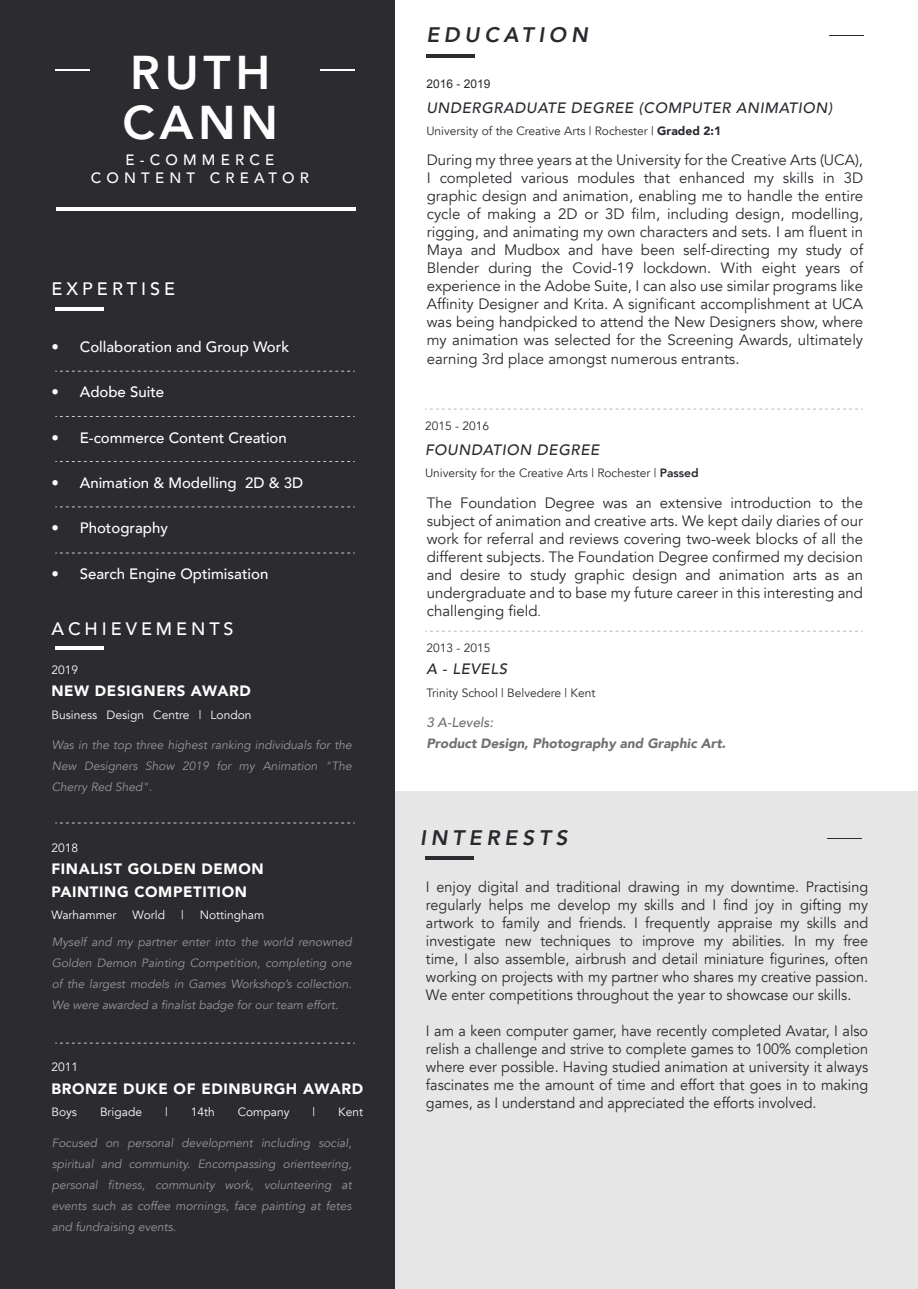
<style>
.page{position:relative;width:918px;height:1289px;background:#fff}
.page>*{position:absolute;margin:0;border:0;box-sizing:border-box;transform-origin:0 0}
.t1{font:800 47.25px/50.1px "Avenir";letter-spacing:.1em;color:#fff}
.t2{font:italic 800 21px "Avenir";letter-spacing:.225em;color:#2a292f}
.t3{font:500 18px "Avenir";letter-spacing:.22em;color:#fff}
.t4{font:15px/18px "Avenir";color:#2a292f;text-align:justify}
.t5{font:15px/18px "Avenir";color:#2a292f;text-align:justify;scale:.96 1}
.t6{font:500 15px "Avenir";color:#fff}
.t7{font:900 15px/22.5px "Avenir";letter-spacing:.04em;color:#fff}
.t8{font:italic 500 15px "Avenir";letter-spacing:.04em;color:#2a292f}
.t9{font:500 15px/17.7px "Avenir";letter-spacing:.345em;color:#fff;text-align:center}
.t10{font:italic 900 13.5px "Avenir";color:#706f74}
.t11{font:italic 500 13.5px "Avenir";color:#706f74}
.t12{font:italic 12px/21px "Avenir";color:#97969a;text-align:justify}
.t13{font:12px "Avenir";color:#2a292f}
.t14{font:12px "Avenir";color:#fff}
.t15{font:12px "Arial";color:#2a292f}
.s1{font-weight:900}
.s2{font-weight:800}
.s3{font-size:12px}
</style>
<div class="page">
<div style="left:0;top:792px;width:918px;height:496px;background:#e6e6e6"></div>
<hr style="left:426px;top:54px;width:49px;height:3px;background:#2b2b30">
<hr style="left:829px;top:35px;width:35px;height:1px;background:#2b2b30">
<svg style="left:425px;top:409px;width:438px;height:1px"></svg>
<svg style="left:425px;top:631px;width:438px;height:1px"></svg>
<div style="left:0;top:0;width:394px;height:1288px;background:#2b2b30"></div>
<hr style="left:56px;top:207px;width:299px;height:4px;background:#fff">
<hr style="left:55px;top:69px;width:35px;height:1px;background:#fff">
<hr style="left:320px;top:69px;width:34px;height:1px;background:#fff">
<hr style="left:55px;top:307px;width:48px;height:3px;background:#fff">
<hr style="left:55px;top:646px;width:48px;height:3px;background:#fff">
<svg style="left:55px;top:371px;width:300px;height:1px"></svg>
<svg style="left:55px;top:416px;width:300px;height:1px"></svg>
<svg style="left:55px;top:461px;width:300px;height:1px"></svg>
<svg style="left:55px;top:506px;width:300px;height:1px"></svg>
<svg style="left:55px;top:552px;width:300px;height:1px"></svg>
<svg style="left:55px;top:822px;width:300px;height:1px"></svg>
<svg style="left:55px;top:1042px;width:300px;height:1px"></svg>
<hr style="left:425px;top:856px;width:49px;height:4px;background:#2b2b30">
<hr style="left:828px;top:838px;width:34px;height:1px;background:#2b2b30">
<h1 class="t1" style="left:122px;top:48px;width:157px">RUTH<br>CANN</h1>
<p class="t9" style="left:91px;top:151px;width:220px">E-COMMERCE<br>CONTENT CREATOR</p>
<p class="t3" style="left:52px;top:277px;width:125px">EXPERTISE</p>
<p class="t6" style="left:51px;top:337px;width:239px">• Collaboration and Group Work</p>
<p class="t6" style="left:51px;top:382px;width:114px">• Adobe Suite</p>
<p class="t6" style="left:51px;top:428px;width:237px">• E-commerce Content Creation</p>
<p class="t6" style="left:51px;top:473px;width:253px">• Animation &amp; Modelling 2D &amp; 3D</p>
<p class="t6" style="left:51px;top:518px;width:118px">• Photography</p>
<p class="t6" style="left:51px;top:564px;width:218px">• Search Engine Optimisation</p>
<p class="t3" style="left:51px;top:617px;width:184px">ACHIEVEMENTS</p>
<p class="t14" style="left:51px;top:661px;width:28px">2019</p>
<p class="t7" style="left:51px;top:680px;width:201px">NEW DESIGNERS AWARD</p>
<p class="t14" style="left:51px;top:706px;width:202px">Business Design Centre | London</p>
<p class="t12" style="left:52px;top:734px;width:301px">Was in the top three highest ranking individuals for the New Designers Show 2019 for my Animation "The Cherry Red Shed".</p>
<p class="t14" style="left:51px;top:839px;width:28px">2018</p>
<p class="t7" style="left:51px;top:858px;width:214px">FINALIST GOLDEN DEMON<br>PAINTING COMPETITION</p>
<p class="t14" style="left:51px;top:907px;width:67px">Warhammer</p>
<p class="t14" style="left:133px;top:907px;width:34px">World</p>
<p class="t14" style="left:181px;top:907px;width:4px">|</p>
<p class="t14" style="left:200px;top:907px;width:66px">Nottingham</p>
<p class="t12" style="left:52px;top:931px;width:301px">Myself and my partner enter into the world renowned Golden Demon Painting Competition, completing one of the largest models in Games Workshop’s collection.<br>We were awarded a finalist badge for our team effort.</p>
<p class="t14" style="left:51px;top:1059px;width:28px">2011</p>
<p class="t7" style="left:51px;top:1077px;width:313px">BRONZE DUKE OF EDINBURGH AWARD</p>
<p class="t14" style="left:51px;top:1104px;width:27px">Boys</p>
<p class="t14" style="left:100px;top:1104px;width:43px">Brigade</p>
<p class="t14" style="left:165px;top:1104px;width:4px">|</p>
<p class="t14" style="left:191px;top:1104px;width:26px">14th</p>
<p class="t14" style="left:238px;top:1104px;width:53px">Company</p>
<p class="t14" style="left:313px;top:1104px;width:4px">|</p>
<p class="t14" style="left:338px;top:1104px;width:26px">Kent</p>
<p class="t12" style="left:52px;top:1132px;width:301px">Focused on personal development including social, spiritual and community. Encompassing orienteering, personal fitness, community work, volunteering at events such as coffee mornings, face painting at fetes and fundraising events.</p>
<h2 class="t2" style="left:426px;top:21px;width:163px">EDUCATION</h2>
<p class="t15" style="left:426px;top:79px;width:66px">2016 - 2019</p>
<p class="t8" style="left:426px;top:98px;width:407px">UNDERGRADUATE DEGREE (COMPUTER ANIMATION)</p>
<p class="t13" style="left:426px;top:123px;width:296px">University of the Creative Arts | Rochester | <span class="s1">Graded 2:1</span></p>
<p class="t4" style="left:427px;top:151px;width:438px">During my three years at the University for the Creative Arts (UCA), I completed various modules that enhanced my skills in 3D graphic design and animation, enabling me to handle the entire cycle of making a 2D or 3D film, including design, modelling, rigging, and animating my own characters and sets. I am fluent in Maya and Mudbox and have been self-directing my study of Blender during the Covid-19 lockdown. With eight years of experience in the Adobe Suite, I can also use similar programs like Affinity Designer and Krita. A significant accomplishment at UCA was being handpicked to attend the New Designers show, where my animation was selected for the Screening Awards, ultimately earning 3rd place amongst numerous entrants.</p>
<p class="t13" style="left:425px;top:418px;width:66px">2015 - 2016</p>
<p class="t8" style="left:425px;top:440px;width:176px">FOUNDATION DEGREE</p>
<p class="t13" style="left:425px;top:465px;width:275px">University for the Creative Arts | Rochester | <span class="s2">Passed</span></p>
<p class="t4" style="left:427px;top:494px;width:438px">The Foundation Degree was an extensive introduction to the subject of animation and creative arts. We kept daily diaries of our work for referral and reviews covering two-week blocks of all the different subjects. The Foundation Degree confirmed my decision and desire to study graphic design and animation arts as an undergraduate and to base my future career in this interesting and challenging field<span class="s3">.</span></p>
<p class="t13" style="left:426px;top:639px;width:66px">2013 - 2015</p>
<p class="t8" style="left:426px;top:659px;width:82px">A - LEVELS</p>
<p class="t13" style="left:426px;top:684px;width:171px">Trinity School | Belvedere | Kent</p>
<p class="t11" style="left:426px;top:713px;width:68px">3 A-Levels:</p>
<p class="t10" style="left:426px;top:734px;width:301px">Product Design, Photography and Graphic Art.</p>
<h2 class="t2" style="left:420px;top:823px;width:149px">INTERESTS</h2>
<p class="t5" style="left:426px;top:877px;width:462px">I enjoy digital and traditional drawing in my downtime. Practising regularly helps me develop my skills and I find joy in gifting my artwork to family and friends. I frequently appraise my skills and investigate new techniques to improve my abilities. In my free time, I also assemble, airbrush and detail miniature figurines, often working on projects with my partner who shares my creative passion.<br>We enter competitions throughout the year to showcase our skills.</p>
<p class="t5" style="left:426px;top:1021px;width:462px">I am a keen computer gamer, have recently completed Avatar, I also relish a challenge and strive to complete games to 100% completion where ever possible. Having studied animation at university it always fascinates me the amount of time and effort that goes in to making games, as I understand and appreciated the efforts involved.</p>
</div>
